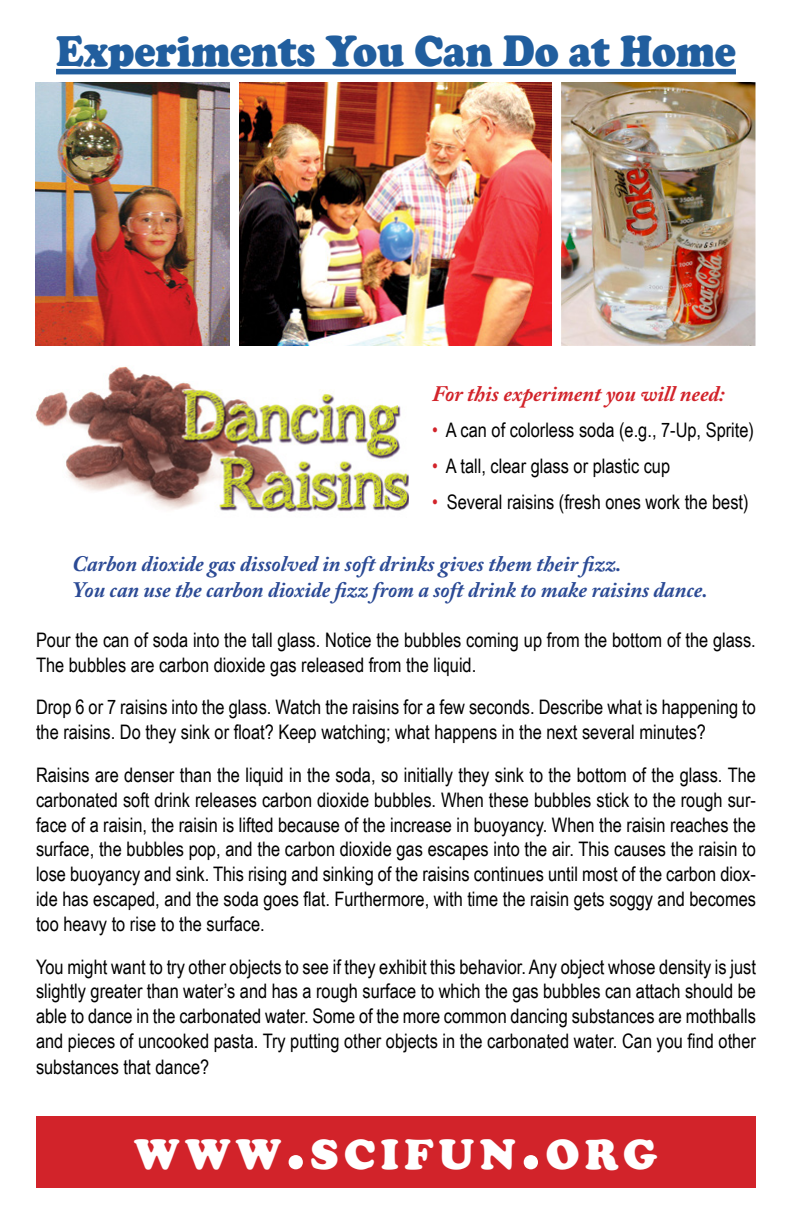
<style>
.page{position:relative;width:792px;height:1224px;background:#fff}
.page>*{position:absolute;margin:0;border:0;box-sizing:border-box;transform-origin:0 0}
.t1{font:900 44.4px "Cooper";color:#215e9e;scale:.9 1}
.t2{font:900 43.4px "Cooper";letter-spacing:.13em;color:#fff}
.t3{font:italic 700 22px/26.4px "Adobe Caslon Pro";color:#2b4a95}
.t4{font:italic 700 22px "Adobe Caslon Pro";color:#d2232a}
.t5{font:20px/24.8px "Arial Narrow";color:#000}
.s1{color:#d2232a}
.s2{font-size:62px}
</style>
<div class="page">
<img style="left:36px;top:82px;width:194px;height:264px">
<img style="left:561px;top:82px;width:195px;height:264px">
<img style="left:240px;top:82px;width:311px;height:264px">
<div style="left:56px;top:69px;width:680px;height:5px;background:#215e9e"></div>
<img style="left:35px;top:366px;width:374px;height:146px">
<div style="left:36px;top:1116px;width:720px;height:72px;background:#d2232a"></div>
<h1 class="t1" style="left:56px;top:26px;width:757px">Experiments You Can Do at Home</h1>
<p class="t4" style="left:432px;top:380px;width:294px">For this experiment you will need:</p>
<p class="t5" style="left:432px;top:417px;width:324px"><span class="s1">•</span> A can of colorless soda (e.g., 7-Up, Sprite)</p>
<p class="t5" style="left:432px;top:453px;width:240px"><span class="s1">•</span> A tall, clear glass or plastic cup</p>
<p class="t5" style="left:432px;top:489px;width:318px"><span class="s1">•</span> Several raisins (fresh ones work the best)</p>
<p class="t3" style="left:72px;top:550px;width:637px">Carbon dioxide gas dissolved in soft drinks gives them their fizz.<br>You can use the carbon dioxide fizz from a soft drink to make raisins dance.</p>
<p class="t5" style="left:36px;top:627px;width:721px">Pour the can of soda into the tall glass. Notice the bubbles coming up from the bottom of the glass.<br>The bubbles are carbon dioxide gas released from the liquid.</p>
<p class="t5" style="left:36px;top:694px;width:722px">Drop 6 or 7 raisins into the glass. Watch the raisins for a few seconds. Describe what is happening to the raisins. Do they sink or float? Keep watching; what happens in the next several minutes?</p>
<p class="t5" style="left:36px;top:762px;width:721px;text-align:justify">Raisins are denser than the liquid in the soda, so initially they sink to the bottom of the glass. The carbonated soft drink releases carbon dioxide bubbles. When these bubbles stick to the rough sur&shy;face of a raisin, the raisin is lifted because of the increase in buoyancy. When the raisin reaches the surface, the bubbles pop, and the carbon dioxide gas escapes into the air. This causes the raisin to lose buoyancy and sink. This rising and sinking of the raisins continues until most of the carbon diox&shy;ide has escaped, and the soda goes flat. Furthermore, with time the raisin gets soggy and becomes too heavy to rise to the surface.</p>
<p class="t5" style="left:36px;top:953px;width:722px;text-align:justify">You might want to try other objects to see if they exhibit this behavior. Any object whose density is just slightly greater than water’s and has a rough surface to which the gas bubbles can attach should be able to dance in the carbonated water. Some of the more common dancing substances are mothballs and pieces of uncooked pasta. Try putting other objects in the carbonated water. Can you find other substances that dance?</p>
<h2 class="t2" style="left:134px;top:1129px;width:525px">WWW<span class="s2">.</span>SCIFUN<span class="s2">.</span>ORG</h2>
</div>
